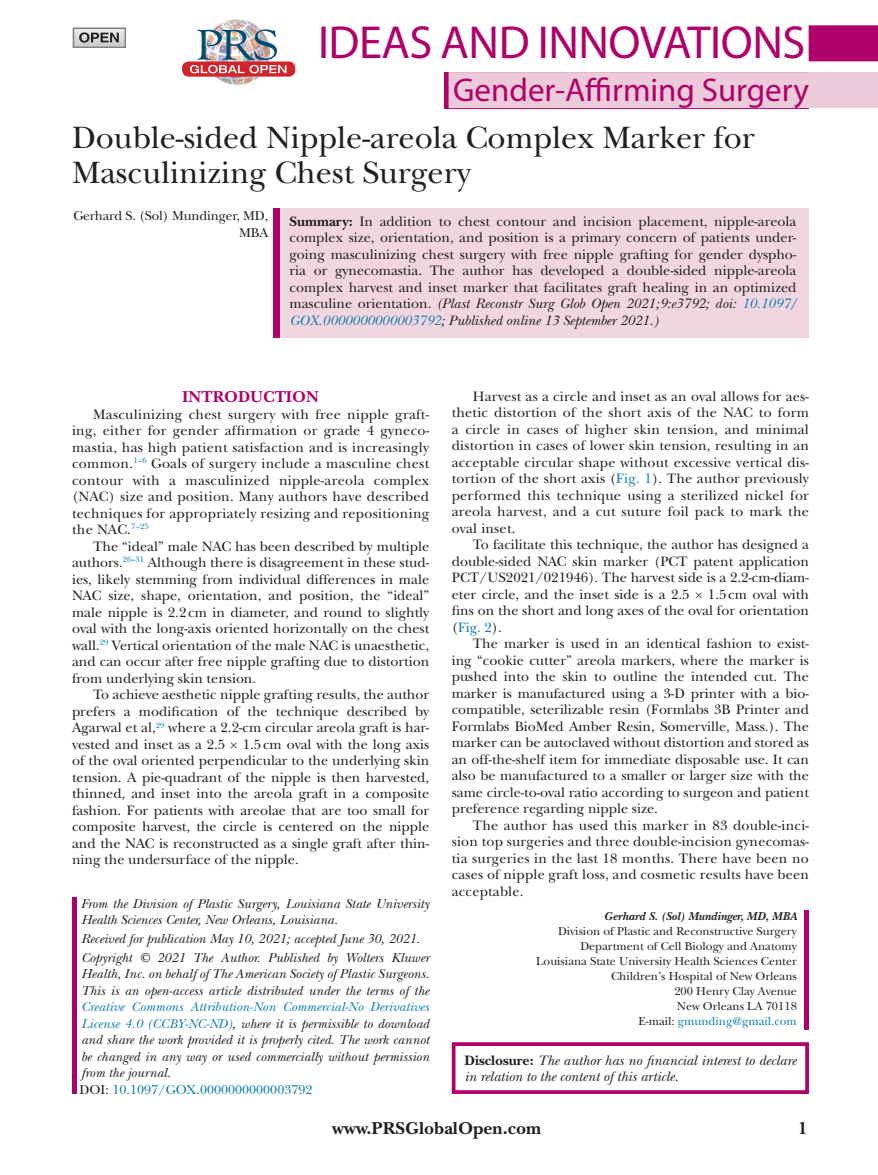
<style>
.page{position:relative;width:878px;height:1175px;background:#fff}
.page>*{position:absolute;margin:0;border:0;box-sizing:border-box;transform-origin:0 0}
.t1{font:46.5px "Myriad Pro";letter-spacing:-.01em;color:#b0016a}
.t2{font:33px "Myriad Pro";color:#b0016a}
.t3{font:32.25px/34.5px "New Baskerville Std";color:#231f20}
.t4{font:700 18px "New Baskerville Std";color:#231f20}
.t5{font:700 16.5px "New Baskerville Std";color:#b0016a}
.t6{font:14.25px/16.5px "New Baskerville Std";color:#231f20;text-align:justify}
.t7{font:italic 14.25px/16.5px "New Baskerville Std";color:#231f20}
.t8{font:italic 13.5px/16.5px "New Baskerville Std";letter-spacing:.005em;color:#231f20}
.t9{font:13.5px/16.5px "New Baskerville Std";letter-spacing:-.01em;color:#231f20;text-align:right}
.t10{font:12px/15px "New Baskerville Std";color:#231f20;text-align:right}
.t11{font:italic 700 12px "New Baskerville Std";color:#231f20}
.s1{font-weight:700}
.s2{font-style:italic}
.s3{font-style:italic;color:#0f7eac}
.s4{color:#0f7eac}
.s5{font-style:normal}
.s6{font-style:normal;color:#0f7eac}
.s7{font-weight:700;font-style:normal}
</style>
<div class="page">
<div style="left:73px;top:28px;width:52px;height:20px;border:2px solid #808285"></div>
<svg style="left:79px;top:32px;width:40px;height:11px"></svg>
<div style="left:448px;top:72px;width:430px;height:36px;background:#eccad9"></div>
<hr style="left:72px;top:897px;width:4px;height:33px;background:#b0016a">
<hr style="left:72px;top:930px;width:4px;height:19px;background:#b0016a">
<hr style="left:72px;top:949px;width:4px;height:129px;background:#b0016a">
<hr style="left:72px;top:1075px;width:4px;height:19px;background:#b0016a">
<div style="left:452px;top:1042px;width:356px;height:52px;border:4px solid #b0016a"></div>
<hr style="left:804px;top:910px;width:4px;height:15px;background:#b0016a">
<hr style="left:804px;top:923px;width:4px;height:17px;background:#b0016a">
<hr style="left:804px;top:938px;width:4px;height:17px;background:#b0016a">
<hr style="left:804px;top:953px;width:4px;height:17px;background:#b0016a">
<hr style="left:804px;top:968px;width:4px;height:17px;background:#b0016a">
<hr style="left:804px;top:983px;width:4px;height:17px;background:#b0016a">
<hr style="left:804px;top:998px;width:4px;height:17px;background:#b0016a">
<hr style="left:804px;top:1013px;width:4px;height:17px;background:#b0016a">
<div style="left:274px;top:205px;width:534px;height:132px;background:#f1d6e1"></div>
<div style="left:274px;top:203px;width:6px;height:135px;background:#b0016a"></div>
<div style="left:72px;top:126px;width:736px;height:82px;background:#fff"></div>
<div style="left:808px;top:25px;width:70px;height:36px;background:#b0016a"></div>
<img style="left:213px;top:20px;width:48px;height:64px">
<svg style="left:182px;top:61px;width:113px;height:16px"></svg>
<img style="left:190px;top:29px;width:96px;height:44px">
<h1 class="t1" style="left:318px;top:14px;width:484px">IDEAS AND INNOVATIONS</h1>
<h2 class="t2" style="left:453px;top:69px;width:357px">GENDER-AFFIRMING SURGERY</h2>
<h3 class="t3" style="left:72px;top:121px;width:684px">Double-sided Nipple-areola Complex Marker for<br>Masculinizing Chest Surgery</h3>
<p class="t9" style="left:73px;top:207px;width:196px">Gerhard S. (Sol) Mundinger, MD,<br>MBA</p>
<p class="t6" style="left:289px;top:213px;width:508px"><span class="s1">Summary:</span> In addition to chest contour and incision placement, nipple-areola complex size, orientation, and position is a primary concern of patients under&shy;going masculinizing chest surgery with free nipple grafting for gender dyspho&shy;ria or gynecomastia. The author has developed a double-sided nipple-areola complex harvest and inset marker that facilitates graft healing in an optimized masculine orientation. <span class="s2">(Plast Reconstr Surg Glob Open 2021;9:e3792; doi:</span> <span class="s3">10.1097/ GOX.0000000000003792</span><span class="s2">; Published online 13 September 2021.)</span></p>
<p class="t5" style="left:182px;top:387px;width:138px">INTRODUCTION</p>
<p class="t6" style="left:72px;top:406px;width:359px;text-indent:21px">Masculinizing chest surgery with free nipple graft&shy;ing, either for gender affirmation or grade 4 gyneco&shy;mastia, has high patient satisfaction and is increasingly common.<sup>1–6</sup> Goals of surgery include a masculine chest contour with a masculinized nipple-areola complex (NAC) size and position. Many authors have described techniques for appropriately resizing and repositioning the NAC.<sup>7–25</sup></p>
<p class="t6" style="left:72px;top:538px;width:359px;text-indent:21px">The “ideal” male NAC has been described by multiple authors.<sup>26–31</sup> Although there is disagreement in these stud&shy;ies, likely stemming from individual differences in male NAC size, shape, orientation, and position, the “ideal” male nipple is 2.2cm in diameter, and round to slightly oval with the long-axis oriented horizontally on the chest wall.<sup>29</sup> Vertical orientation of the male NAC is unaesthetic, and can occur after free nipple grafting due to distortion from underlying skin tension.</p>
<p class="t6" style="left:72px;top:686px;width:359px;text-indent:21px">To achieve aesthetic nipple grafting results, the author prefers a modification of the technique described by Agarwal et al,<sup>29</sup> where a 2.2-cm circular areola graft is har&shy;vested and inset as a 2.5 × 1.5cm oval with the long axis of the oval oriented perpendicular to the underlying skin tension. A pie-quadrant of the nipple is then harvested, thinned, and inset into the areola graft in a composite fashion. For patients with areolae that are too small for composite harvest, the circle is centered on the nipple and the NAC is reconstructed as a single graft after thin&shy;ning the undersurface of the nipple.</p>
<p class="t8" style="left:81px;top:895px;width:349px">From the Division of Plastic Surgery, Louisiana State University<br>Health Sciences Center, New Orleans, Louisiana.</p>
<p class="t8" style="left:81px;top:929px;width:350px;line-height:18.8px">Received for publication May 10, 2021; accepted June 30, 2021.<br>Copyright © 2021 The Author. Published by Wolters Kluwer</p>
<p class="t8" style="left:81px;top:965px;width:350px">Health, Inc. on behalf of The American Society of Plastic Surgeons.<br>This is an open-access article distributed under the terms of the</p>
<p class="t8" style="left:80px;top:998px;width:351px"><span class="s4">Creative Commons Attribution-Non Commercial-No Derivatives License 4.0 (CCBY-NC-ND)</span>, where it is permissible to download and share the work provided it is properly cited. The work cannot be changed in any way or used commercially without permission from the journal.<br><span class="s5">DOI:</span> <span class="s6">10.1097/GOX.0000000000003792</span></p>
<p class="t6" style="left:451px;top:388px;width:359px;text-indent:21px">Harvest as a circle and inset as an oval allows for aes&shy;thetic distortion of the short axis of the NAC to form a circle in cases of higher skin tension, and minimal distortion in cases of lower skin tension, resulting in an acceptable circular shape without excessive vertical dis&shy;tortion of the short axis (<span class="s4">Fig. 1</span>). The author previously performed this technique using a sterilized nickel for areola harvest, and a cut suture foil pack to mark the oval inset.</p>
<p class="t6" style="left:451px;top:536px;width:359px;text-indent:21px">To facilitate this technique, the author has designed a double-sided NAC skin marker (PCT patent application PCT/US2021/021946). The harvest side is a 2.2-cm-diam&shy;eter circle, and the inset side is a 2.5 × 1.5cm oval with fins on the short and long axes of the oval for orientation (<span class="s4">Fig. 2</span>).</p>
<p class="t6" style="left:451px;top:635px;width:359px;text-indent:21px">The marker is used in an identical fashion to exist&shy;ing “cookie cutter” areola markers, where the marker is pushed into the skin to outline the intended cut. The marker is manufactured using a 3-D printer with a bio&shy;compatible, seterilizable resin (Formlabs 3B Printer and Formlabs BioMed Amber Resin, Somerville, Mass.). The marker can be autoclaved without distortion and stored as an off-the-shelf item for immediate disposable use. It can also be manufactured to a smaller or larger size with the same circle-to-oval ratio according to surgeon and patient preference regarding nipple size.</p>
<p class="t6" style="left:451px;top:817px;width:359px;text-indent:21px">The author has used this marker in 83 double-inci&shy;sion top surgeries and three double-incision gynecomas&shy;tia surgeries in the last 18 months. There have been no cases of nipple graft loss, and cosmetic results have been acceptable.</p>
<p class="t11" style="left:604px;top:909px;width:194px">Gerhard S. (Sol) Mundinger, MD, MBA</p>
<p class="t10" style="left:536px;top:923px;width:262px">Division of Plastic and Reconstructive Surgery Department of Cell Biology and Anatomy Louisiana State University Health Sciences Center Children’s Hospital of New Orleans<br>200 Henry Clay Avenue<br>New Orleans LA 70118<br>E-mail: <span class="s4">gmunding@gmail.com</span></p>
<p class="t7" style="left:464px;top:1051px;width:333px"><span class="s7">Disclosure:</span> The author has no financial interest to declare in relation to the content of this article.</p>
<p class="t4" style="left:332px;top:1118px;width:210px">www.PRSGlobalOpen.com</p>
<p class="t4" style="left:798px;top:1118px;width:11px">1</p>
</div>
